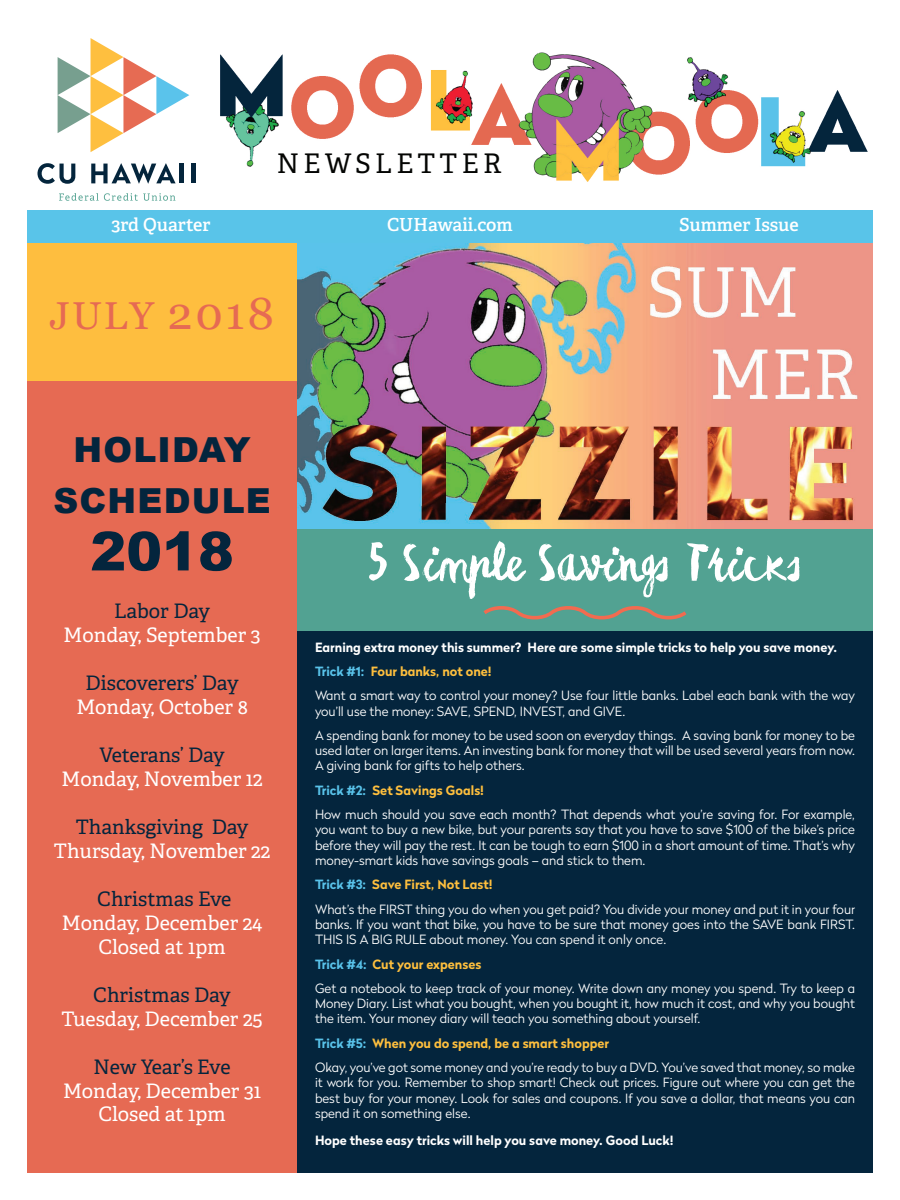
<style>
.page{position:relative;width:900px;height:1200px;background:#fff}
.page>*{position:absolute;margin:0;border:0;box-sizing:border-box;transform-origin:0 0}
.t1{font:57px "Besom";letter-spacing:-.01em;color:#fff}
.t2{font:900 53.85px "Arial";color:#04253d}
.t3{font:38.85px "Georgia";color:#e66a53}
.t4{font:900 34.5px/51px "Arial";letter-spacing:.035em;color:#04253d;text-align:center}
.t5{font:27px "Adelle PE";letter-spacing:.16em;color:#040503}
.t6{font:19.95px/24px "Adelle PE";color:#fff;text-align:center}
.t7{font:19.95px "Adelle PE";color:#04253d}
.t8{font:18px "Adelle PE Sb";color:#fff}
.t9{font:300 12.75px/24.3px "Radikal";color:#fff}
.t10{font:700 12.75px "Radikal";color:#fff}
.s1{font-size:44.85px}
.s2{font-weight:700}
.s3{font-weight:700;color:#59c3ea}
.s4{font-weight:700;color:#febf3e}
</style>
<div class="page">
<img style="left:297px;top:243px;width:576px;height:287px">
<div style="left:27px;top:210px;width:846px;height:33px;background:#59c4e9"></div>
<img style="left:220px;top:53px;width:648px;height:129px">
<div style="left:27px;top:381px;width:270px;height:792px;background:#e66a53"></div>
<div style="left:27px;top:243px;width:270px;height:138px;background:#febe3f"></div>
<div style="left:297px;top:530px;width:576px;height:102px;background:#52a292"></div>
<div style="left:297px;top:632px;width:576px;height:541px;background:#04253d"></div>
<svg style="left:58px;top:38px;width:131px;height:114px"></svg>
<svg style="left:38px;top:163px;width:37px;height:21px"></svg>
<svg style="left:91px;top:163px;width:85px;height:21px"></svg>
<hr style="left:180px;top:164px;width:4px;height:19px;background:#04253c">
<hr style="left:192px;top:164px;width:4px;height:19px;background:#04253c">
<svg style="left:59px;top:193px;width:116px;height:8px"></svg>
<svg style="left:483px;top:606px;width:204px;height:14px"></svg>
<h3 class="t5" style="left:277px;top:144px;width:226px">NEWSLETTER</h3>
<h3 class="t8" style="left:111px;top:211px;width:101px">3rd Quarter</h3>
<h3 class="t8" style="left:387px;top:211px;width:127px">CUHawaii.com</h3>
<h3 class="t8" style="left:679px;top:211px;width:121px">Summer Issue</h3>
<h3 class="t3" style="left:50px;top:292px;width:226px">JULY <span class="s1">2018</span></h3>
<h3 class="t4" style="left:53px;top:424px;width:219px">HOLIDAY<br>SCHEDULE</h3>
<h2 class="t2" style="left:90px;top:512px;width:145px">2018</h2>
<h3 class="t7" style="left:114px;top:597px;width:97px">Labor Day</h3>
<h3 class="t6" style="left:64px;top:622px;width:199px">Monday, September 3</h3>
<h3 class="t7" style="left:86px;top:669px;width:155px">Discoverers’ Day</h3>
<h3 class="t6" style="left:76px;top:694px;width:173px">Monday, October 8</h3>
<h3 class="t7" style="left:99px;top:740px;width:127px">Veterans’ Day</h3>
<h3 class="t6" style="left:62px;top:766px;width:203px">Monday, November 12</h3>
<h3 class="t7" style="left:76px;top:812px;width:174px">Thanksgiving Day</h3>
<h3 class="t6" style="left:54px;top:838px;width:218px">Thursday, November 22</h3>
<h3 class="t7" style="left:97px;top:884px;width:136px">Christmas Eve</h3>
<h3 class="t6" style="left:62px;top:910px;width:202px">Monday, December 24<br>Closed at 1pm</h3>
<h3 class="t7" style="left:93px;top:980px;width:139px">Christmas Day</h3>
<h3 class="t6" style="left:61px;top:1006px;width:203px">Tuesday, December 25</h3>
<h3 class="t7" style="left:94px;top:1052px;width:138px">New Year’s Eve</h3>
<h3 class="t6" style="left:63px;top:1078px;width:199px">Monday, December 31<br>Closed at 1pm</h3>
<h1 class="t1" style="left:367px;top:521px;width:437px">5 Simple Savings Tricks</h1>
<p class="t9" style="left:315px;top:634px;width:542px"><span class="s2">Earning extra money this summer? Here are some simple tricks to help you save money.<br></span><span class="s3">Trick #1:</span> <span class="s4">Four banks, not one!<br></span>Want a smart way to control your money? Use four little banks. Label each bank with the way</p>
<p class="t9" style="left:315px;top:698px;width:541px">you’ll use the money: SAVE, SPEND, INVEST, and GIVE.<br>A spending bank for money to be used soon on everyday things. A saving bank for money to be</p>
<p class="t9" style="left:315px;top:742px;width:542px;line-height:15.3px">used later on larger items. An investing bank for money that will be used several years from now.<br>A giving bank for gifts to help others.</p>
<p class="t9" style="left:315px;top:777px;width:541px"><span class="s3">Trick #2:</span> <span class="s4">Set Savings Goals!<br></span>How much should you save each month? That depends what you’re saving for. For example,</p>
<p class="t9" style="left:315px;top:822px;width:542px;line-height:15.3px;text-align:justify">you want to buy a new bike, but your parents say that you have to save $100 of the bike’s price before they will pay the rest. It can be tough to earn $100 in a short amount of time. That’s why money-smart kids have savings goals – and stick to them.</p>
<p class="t9" style="left:315px;top:872px;width:542px"><span class="s3">Trick #3:</span> <span class="s4">Save First, Not Last!<br></span>What’s the FIRST thing you do when you get paid? You divide your money and put it in your four</p>
<p class="t9" style="left:315px;top:916px;width:541px;line-height:15.3px">banks. If you want that bike, you have to be sure that money goes into the SAVE bank FIRST.<br>THIS IS A BIG RULE about money. You can spend it only once.</p>
<p class="t9" style="left:315px;top:951px;width:542px"><span class="s3">Trick #4:</span> <span class="s4">Cut your expenses<br></span>Get a notebook to keep track of your money. Write down any money you spend. Try to keep a</p>
<p class="t9" style="left:315px;top:995px;width:541px;line-height:15.3px">Money Diary. List what you bought, when you bought it, how much it cost, and why you bought the item. Your money diary will teach you something about yourself.</p>
<p class="t9" style="left:315px;top:1030px;width:542px"><span class="s3">Trick #5:</span> <span class="s4">When you do spend, be a smart shopper<br></span>Okay, you’ve got some money and you’re ready to buy a DVD. You’ve saved that money, so make</p>
<p class="t9" style="left:315px;top:1074px;width:542px;line-height:15.3px;text-align:justify">it work for you. Remember to shop smart! Check out prices. Figure out where you can get the best buy for your money. Look for sales and coupons. If you save a dollar, that means you can spend it on something else.</p>
<p class="t10" style="left:315px;top:1131px;width:360px">Hope these easy tricks will help you save money. Good Luck!</p>
</div>
